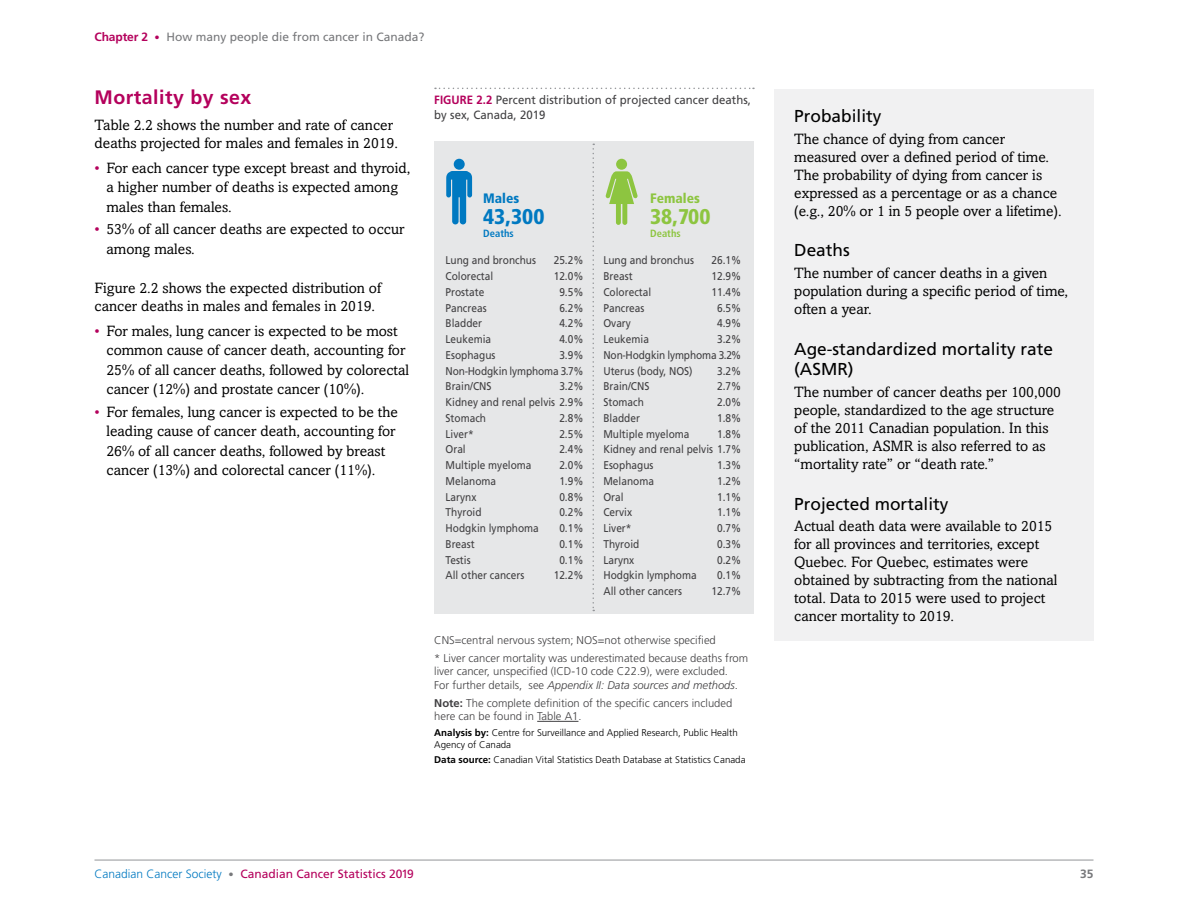
<style>
.page{position:relative;width:1188px;height:918px;background:#fff}
.page>*{position:absolute;margin:0;border:0;box-sizing:border-box;transform-origin:0 0}
.t1{font:900 condensed 21.3px "Frutiger LT Std";color:#0079c1}
.t2{font:900 condensed 21.3px "Frutiger LT Std";color:#8dc540}
.t3{font:700 19.5px "Frutiger LT Std";letter-spacing:.025em;color:#b4015c}
.t4{font:17.25px/20.7px "Frutiger LT Std";color:#000}
.t5{font:15px/18px "Amasis MT Pro";color:#000}
.t6{font:900 condensed 13.65px "Frutiger LT Std";letter-spacing:.005em;color:#8dc540}
.t7{font:900 condensed 13.65px "Frutiger LT Std";letter-spacing:.005em;color:#0079c1}
.t8{font:12px/14.4px "Frutiger LT Std";letter-spacing:.005em;color:#414042;scale:.95 1}
.t9{font:12px "Frutiger LT Std";color:#b4015c}
.t10{font:12px "Frutiger LT Std";color:#77787b}
.t11{font:700 12px "Frutiger LT Std";color:#77787b}
.t12{font:11.25px/15.8px "Frutiger LT Std";color:#414042;text-align:justify;scale:.9 1}
.t13{font:300 11.25px/13.5px "Frutiger LT Std";color:#414042}
.t14{font:700 condensed 10.5px "Frutiger LT Std";letter-spacing:.005em;color:#0079c1}
.t15{font:700 condensed 10.5px "Frutiger LT Std";letter-spacing:.005em;color:#8dc540}
.t16{font:300 9.75px/11.7px "Frutiger LT Std";color:#000}
.s1{font-weight:700;color:#b4015c}
.s2{font-weight:300;font-size:10.5px;color:#b4015c}
.s3{color:#b4015c}
.s4{font-style:italic}
.s5{font-weight:700}
.s6{font-weight:300;color:#0079c1}
.s7{font-weight:300;font-size:10.5px;color:#77787b}
</style>
<div class="page">
<hr style="left:94px;top:860px;width:1000px;height:1px;background:#939598">
<div style="left:434px;top:141px;width:320px;height:473px;background:#e6e7e8"></div>
<svg style="left:446px;top:159px;width:26px;height:65px"></svg>
<div style="left:616px;top:159px;width:11px;height:11px;background:#8dc540;border-radius:50%"></div>
<svg style="left:605px;top:171px;width:33px;height:54px"></svg>
<svg style="left:592px;top:144px;width:2px;height:467px"></svg>
<hr style="left:537px;top:721px;width:41px;height:1px;background:#414042">
<svg style="left:435px;top:88px;width:319px;height:1px"></svg>
<div style="left:774px;top:89px;width:320px;height:552px;background:#f1f1f2"></div>
<p class="t10" style="left:94px;top:30px;width:332px"><span class="s1">Chapter 2</span> <span class="s2">•</span> How many people die from cancer in Canada?</p>
<h2 class="t3" style="left:94px;top:85px;width:158px">Mortality by sex</h2>
<p class="t5" style="left:94px;top:116px;width:305px">Table 2.2 shows the number and rate of cancer deaths projected for males and females in 2019.</p>
<p class="t5" style="left:106px;top:158px;width:305px;line-height:19.5px;text-indent:-12px"><span class="s3">•</span> For each cancer type except breast and thyroid, a higher number of deaths is expected among males than females.</p>
<p class="t5" style="left:106px;top:220px;width:299px;line-height:19.5px;text-indent:-12px"><span class="s3">•</span> 53% of all cancer deaths are expected to occur among males.</p>
<p class="t5" style="left:94px;top:279px;width:288px">Figure 2.2 shows the expected distribution of cancer deaths in males and females in 2019.</p>
<p class="t5" style="left:106px;top:321px;width:304px;line-height:19.5px;text-indent:-12px"><span class="s3">•</span> For males, lung cancer is expected to be most common cause of cancer death, accounting for 25% of all cancer deaths, followed by colorectal cancer (12%) and prostate cancer (10%).</p>
<p class="t5" style="left:106px;top:402px;width:293px;line-height:19.6px;text-indent:-12px"><span class="s3">•</span> For females, lung cancer is expected to be the leading cause of cancer death, accounting for 26% of all cancer deaths, followed by breast cancer (13%) and colorectal cancer (11%).</p>
<p class="t8" style="left:434px;top:93px;width:335px"><span class="s1">FIGURE 2.2</span> Percent distribution of projected cancer deaths, by sex, Canada, 2019</p>
<p class="t7" style="left:483px;top:191px;width:38px">Males</p>
<h1 class="t1" style="left:483px;top:204px;width:63px">43,300</h1>
<p class="t14" style="left:483px;top:227px;width:32px">Deaths</p>
<p class="t6" style="left:650px;top:191px;width:51px">Females</p>
<h1 class="t2" style="left:650px;top:204px;width:62px">38,700</h1>
<p class="t15" style="left:650px;top:227px;width:32px">Deaths</p>
<p class="t12" style="left:603px;top:253px;width:102px">Lung and bronchus</p>
<p class="t12" style="left:712px;top:253px;width:35px">26.1%</p>
<p class="t12" style="left:603px;top:268px;width:34px">Breast</p>
<p class="t12" style="left:712px;top:268px;width:35px">12.9%</p>
<p class="t12" style="left:603px;top:284px;width:55px">Colorectal</p>
<p class="t12" style="left:712px;top:284px;width:35px">11.4%</p>
<p class="t12" style="left:603px;top:300px;width:47px">Pancreas</p>
<p class="t12" style="left:717px;top:300px;width:28px">6.5%</p>
<p class="t12" style="left:603px;top:316px;width:32px">Ovary</p>
<p class="t12" style="left:717px;top:316px;width:28px">4.9%</p>
<p class="t12" style="left:603px;top:331px;width:52px">Leukemia</p>
<p class="t12" style="left:446px;top:253px;width:102px">Lung and bronchus</p>
<p class="t12" style="left:554px;top:253px;width:35px">25.2%</p>
<p class="t12" style="left:446px;top:268px;width:55px">Colorectal</p>
<p class="t12" style="left:554px;top:268px;width:35px">12.0%</p>
<p class="t12" style="left:446px;top:284px;width:45px">Prostate</p>
<p class="t12" style="left:559px;top:284px;width:28px">9.5%</p>
<p class="t12" style="left:446px;top:300px;width:47px">Pancreas</p>
<p class="t12" style="left:559px;top:300px;width:28px">6.2%</p>
<p class="t12" style="left:446px;top:316px;width:42px">Bladder</p>
<p class="t12" style="left:559px;top:316px;width:28px">4.2%</p>
<p class="t12" style="left:446px;top:331px;width:52px">Leukemia</p>
<p class="t12" style="left:559px;top:331px;width:28px">4.0%</p>
<p class="t12" style="left:446px;top:347px;width:57px">Esophagus</p>
<p class="t12" style="left:603px;top:331px;width:155px;text-indent:114px">3.2% Non-Hodgkin lymphoma 3.2% Uterus (body, NOS)</p>
<p class="t12" style="left:446px;top:347px;width:155px;text-indent:114px">3.9% Non-Hodgkin lymphoma 3.7% Brain/CNS</p>
<p class="t12" style="left:717px;top:363px;width:28px">3.2%</p>
<p class="t12" style="left:603px;top:379px;width:53px">Brain/CNS</p>
<p class="t12" style="left:717px;top:379px;width:28px">2.7%</p>
<p class="t12" style="left:603px;top:394px;width:47px">Stomach</p>
<p class="t12" style="left:717px;top:394px;width:28px">2.0%</p>
<p class="t12" style="left:603px;top:410px;width:42px">Bladder</p>
<p class="t12" style="left:717px;top:410px;width:28px">1.8%</p>
<p class="t12" style="left:603px;top:426px;width:97px">Multiple myeloma</p>
<p class="t12" style="left:446px;top:379px;width:155px;text-indent:114px">3.2% Kidney and renal pelvis 2.9% Stomach</p>
<p class="t12" style="left:559px;top:410px;width:28px">2.8%</p>
<p class="t12" style="left:446px;top:426px;width:33px">Liver*</p>
<p class="t12" style="left:559px;top:426px;width:28px">2.5%</p>
<p class="t12" style="left:446px;top:442px;width:24px">Oral</p>
<p class="t12" style="left:559px;top:442px;width:28px">2.4%</p>
<p class="t12" style="left:446px;top:457px;width:97px">Multiple myeloma</p>
<p class="t12" style="left:559px;top:457px;width:28px">2.0%</p>
<p class="t12" style="left:446px;top:473px;width:58px">Melanoma</p>
<p class="t12" style="left:559px;top:473px;width:28px">1.9%</p>
<p class="t12" style="left:446px;top:489px;width:36px">Larynx</p>
<p class="t12" style="left:559px;top:489px;width:28px">0.8%</p>
<p class="t12" style="left:446px;top:505px;width:42px">Thyroid</p>
<p class="t12" style="left:559px;top:505px;width:28px">0.2%</p>
<p class="t12" style="left:446px;top:520px;width:105px">Hodgkin lymphoma</p>
<p class="t12" style="left:559px;top:520px;width:28px">0.1%</p>
<p class="t12" style="left:446px;top:536px;width:34px">Breast</p>
<p class="t12" style="left:559px;top:536px;width:28px">0.1%</p>
<p class="t12" style="left:446px;top:552px;width:29px">Testis</p>
<p class="t12" style="left:559px;top:552px;width:28px">0.1%</p>
<p class="t12" style="left:446px;top:568px;width:89px">All other cancers</p>
<p class="t12" style="left:554px;top:568px;width:35px">12.2%</p>
<p class="t12" style="left:603px;top:426px;width:155px;text-indent:114px">1.8% Kidney and renal pelvis 1.7% Esophagus</p>
<p class="t12" style="left:717px;top:457px;width:28px">1.3%</p>
<p class="t12" style="left:603px;top:473px;width:58px">Melanoma</p>
<p class="t12" style="left:717px;top:473px;width:28px">1.2%</p>
<p class="t12" style="left:603px;top:489px;width:24px">Oral</p>
<p class="t12" style="left:717px;top:489px;width:28px">1.1%</p>
<p class="t12" style="left:603px;top:505px;width:33px">Cervix</p>
<p class="t12" style="left:717px;top:505px;width:28px">1.1%</p>
<p class="t12" style="left:603px;top:520px;width:33px">Liver*</p>
<p class="t12" style="left:717px;top:520px;width:28px">0.7%</p>
<p class="t12" style="left:603px;top:536px;width:42px">Thyroid</p>
<p class="t12" style="left:717px;top:536px;width:28px">0.3%</p>
<p class="t12" style="left:603px;top:552px;width:36px">Larynx</p>
<p class="t12" style="left:717px;top:552px;width:28px">0.2%</p>
<p class="t12" style="left:603px;top:568px;width:105px">Hodgkin lymphoma</p>
<p class="t12" style="left:717px;top:568px;width:28px">0.1%</p>
<p class="t12" style="left:603px;top:583px;width:89px">All other cancers</p>
<p class="t12" style="left:712px;top:583px;width:35px">12.7%</p>
<p class="t13" style="left:434px;top:631px;width:315px;line-height:18px">CNS=central nervous system; NOS=not otherwise specified<br>* Liver cancer mortality was underestimated because deaths from</p>
<p class="t13" style="left:434px;top:665px;width:305px">liver cancer, unspecified (ICD-10 code C22.9), were excluded.<br>For further details, see <span class="s4">Appendix II: Data sources and methods</span>.</p>
<p class="t13" style="left:434px;top:696px;width:300px"><span class="s5">Note:</span> The complete definition of the specific cancers included here can be found in Table A1.</p>
<p class="t16" style="left:434px;top:727px;width:305px"><span class="s5">Analysis by:</span> Centre for Surveillance and Applied Research, Public Health<br>Agency of Canada</p>
<p class="t16" style="left:434px;top:753px;width:313px"><span class="s5">Data source:</span> Canadian Vital Statistics Death Database at Statistics Canada</p>
<p class="t4" style="left:794px;top:106px;width:89px">Probability</p>
<p class="t5" style="left:794px;top:130px;width:269px">The chance of dying from cancer measured over a defined period of time.<br>The probability of dying from cancer is expressed as a percentage or as a chance (e.g., 20% or 1 in 5 people over a lifetime).</p>
<p class="t4" style="left:794px;top:240px;width:57px">Deaths</p>
<p class="t5" style="left:794px;top:264px;width:276px">The number of cancer deaths in a given population during a specific period of time, often a year.</p>
<p class="t4" style="left:794px;top:338px;width:260px">Age-standardized mortality rate (ASMR)</p>
<p class="t5" style="left:794px;top:383px;width:268px">The number of cancer deaths per 100,000 people, standardized to the age structure of the 2011 Canadian population. In this publication, ASMR is also referred to as “mortality rate” or “death rate.”</p>
<p class="t4" style="left:794px;top:493px;width:156px">Projected mortality</p>
<p class="t5" style="left:794px;top:517px;width:265px">Actual death data were available to 2015 for all provinces and territories, except Quebec. For Quebec, estimates were obtained by subtracting from the national total. Data to 2015 were used to project cancer mortality to 2019.</p>
<p class="t9" style="left:95px;top:867px;width:321px"><span class="s6">Canadian Cancer Society</span> <span class="s7">•</span> Canadian Cancer Statistics 2019</p>
<p class="t11" style="left:1080px;top:866px;width:15px">35</p>
</div>
